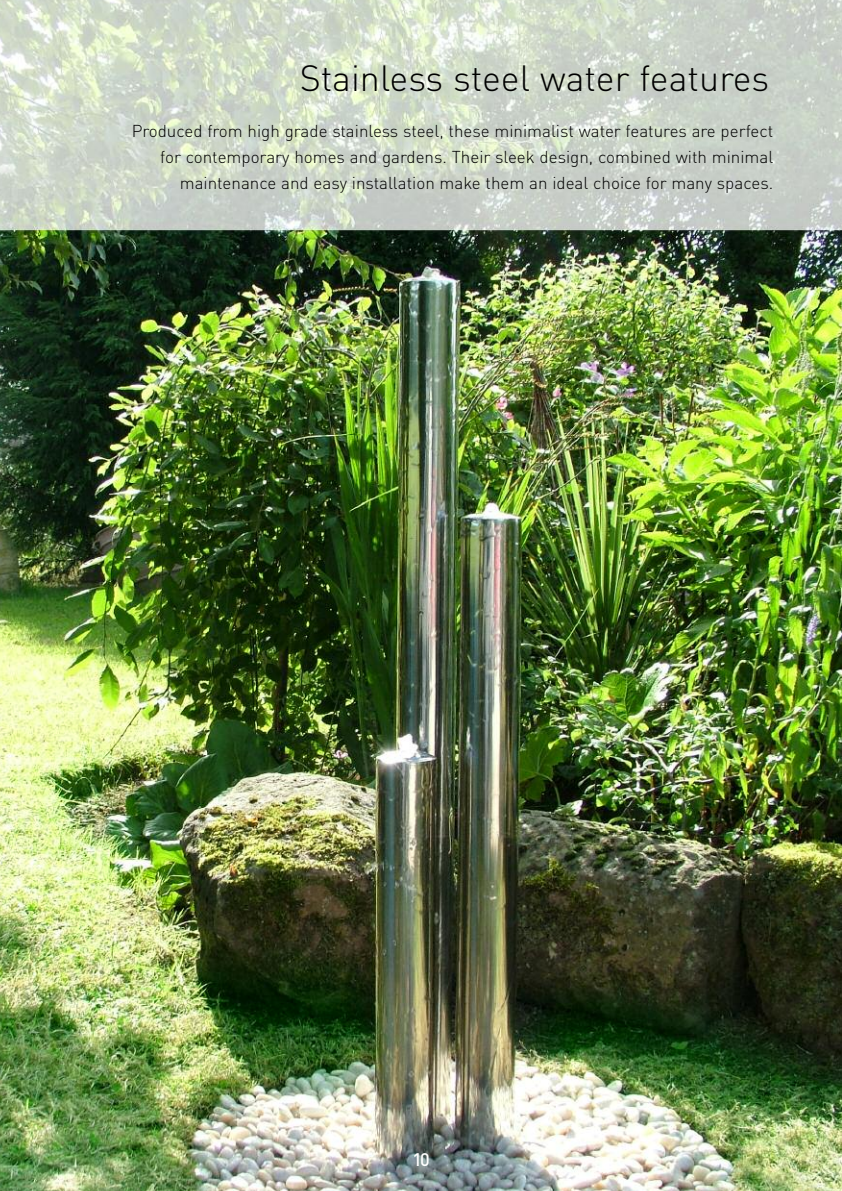
<style>
.page{position:relative;width:842px;height:1191px;background:#fff}
.page>*{position:absolute;margin:0;border:0;box-sizing:border-box;transform-origin:0 0}
.t1{font:300 36px "DIN";color:#000}
.t2{font:500 18px "DIN";color:#fff}
.t3{font:300 17px/26px "DIN";color:#000;text-align:right}
</style>
<div class="page">
<img style="left:0;top:0;width:842px;height:1191px">
<h1 class="t1" style="left:300px;top:58px;width:471px">Stainless steel water features</h1>
<p class="t3" style="left:132px;top:119px;width:643px">Produced from high grade stainless steel, these minimalist water features are perfect for contemporary homes and gardens. Their sleek design, combined with minimal maintenance and easy installation make them an ideal choice for many spaces.</p>
<p class="t2" style="left:412px;top:1148px;width:19px">10</p>
</div>
